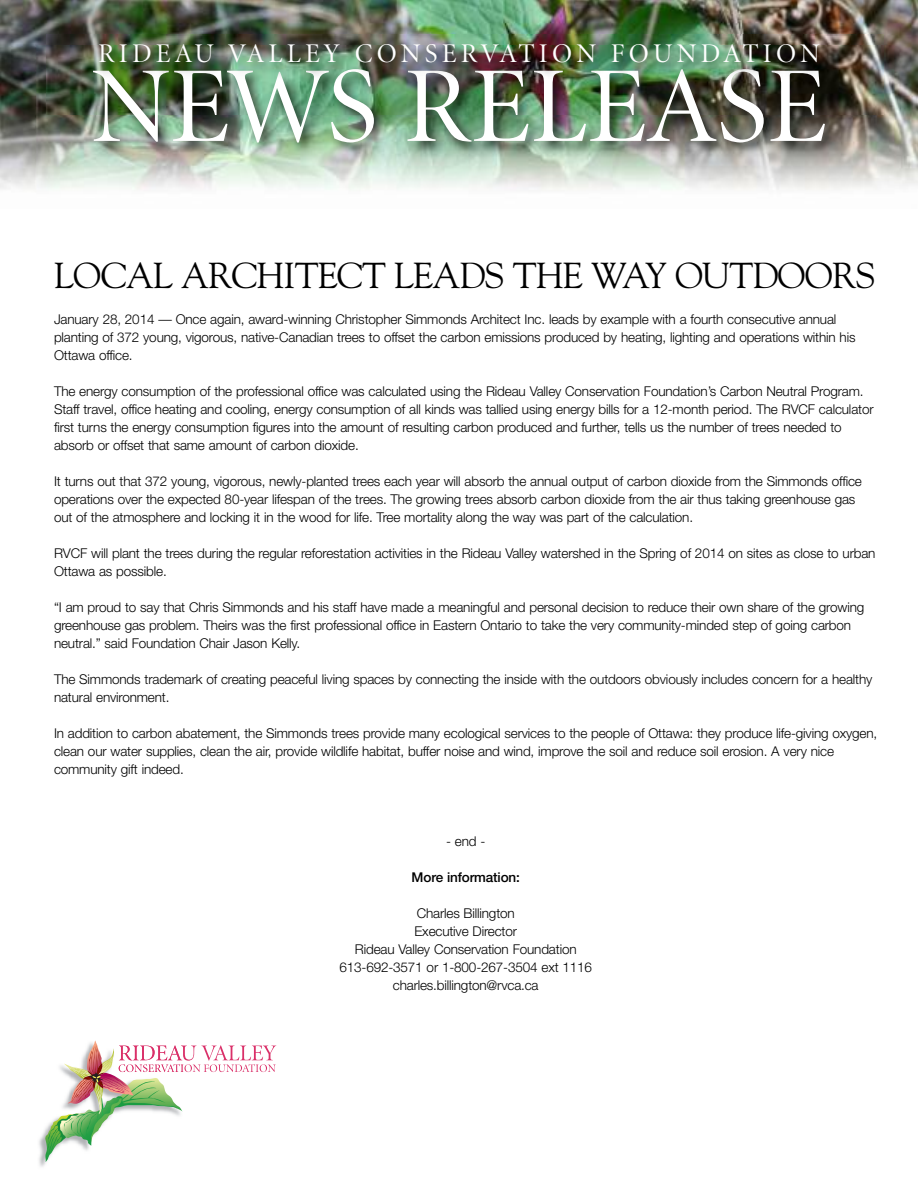
<style>
.page{position:relative;width:918px;height:1188px;background:#fff}
.page>*{position:absolute;margin:0;border:0;box-sizing:border-box;transform-origin:0 0}
.t1{font:108px "Minion Display";color:#fff}
.t2{font:36px "Goudy";letter-spacing:-.025em;color:#000}
.t3{font:27px "Minion Display";letter-spacing:.155em;color:#fff}
.t4{font:300 13.5px/18px "Helvetica Neue";letter-spacing:-.01em;color:#000}
.t5{font:500 13.5px "Helvetica Neue";letter-spacing:-.01em;color:#000}
</style>
<div class="page">
<img style="left:0;top:0;width:918px;height:189px">
<img style="left:36px;top:45px;width:858px;height:146px">
<img style="left:39px;top:1040px;width:57px;height:127px">
<svg style="left:43px;top:1041px;width:233px;height:121px"></svg>
<img style="left:47px;top:35px;width:837px;height:79px">
<img style="left:93px;top:69px;width:552px;height:45px">
<h3 class="t3" style="left:98px;top:42px;width:723px">RIDEAU VALLEY CONSERVATION FOUNDATION</h3>
<h1 class="t1" style="left:91px;top:64px;width:737px">NEWS RELEASE</h1>
<h2 class="t2" style="left:54px;top:255px;width:823px">LOCAL ARCHITECT LEADS THE WAY OUTDOORS</h2>
<p class="t4" style="left:54px;top:311px;width:803px">January 28, 2014 — Once again, award-winning Christopher Simmonds Architect Inc. leads by example with a fourth consecutive annual planting of 372 young, vigorous, native-Canadian trees to offset the carbon emissions produced by heating, lighting and operations within his<br>Ottawa office.</p>
<p class="t4" style="left:54px;top:383px;width:821px">The energy consumption of the professional office was calculated using the Rideau Valley Conservation Foundation’s Carbon Neutral Program.<br>Staff travel, office heating and cooling, energy consumption of all kinds was tallied using energy bills for a 12-month period. The RVCF calculator first turns the energy consumption figures into the amount of resulting carbon produced and further, tells us the number of trees needed to absorb or offset that same amount of carbon dioxide.</p>
<p class="t4" style="left:54px;top:473px;width:809px">It turns out that 372 young, vigorous, newly-planted trees each year will absorb the annual output of carbon dioxide from the Simmonds office operations over the expected 80-year lifespan of the trees. The growing trees absorb carbon dioxide from the air thus taking greenhouse gas out of the atmosphere and locking it in the wood for life. Tree mortality along the way was part of the calculation.</p>
<p class="t4" style="left:54px;top:545px;width:823px">RVCF will plant the trees during the regular reforestation activities in the Rideau Valley watershed in the Spring of 2014 on sites as close to urban<br>Ottawa as possible.</p>
<p class="t4" style="left:54px;top:599px;width:812px">“I am proud to say that Chris Simmonds and his staff have made a meaningful and personal decision to reduce their own share of the growing greenhouse gas problem. Theirs was the first professional office in Eastern Ontario to take the very community-minded step of going carbon neutral.” said Foundation Chair Jason Kelly.</p>
<p class="t4" style="left:54px;top:671px;width:820px">The Simmonds trademark of creating peaceful living spaces by connecting the inside with the outdoors obviously includes concern for a healthy natural environment.</p>
<p class="t4" style="left:54px;top:725px;width:825px">In addition to carbon abatement, the Simmonds trees provide many ecological services to the people of Ottawa: they produce life-giving oxygen, clean our water supplies, clean the air, provide wildlife habitat, buffer noise and wind, improve the soil and reduce soil erosion. A very nice community gift indeed.</p>
<p class="t4" style="left:446px;top:833px;width:41px">- end -</p>
<p class="t5" style="left:412px;top:872px;width:110px">More information:</p>
<p class="t4" style="left:339px;top:905px;width:254px;text-align:center">Charles Billington<br>Executive Director<br>Rideau Valley Conservation Foundation<br>613-692-3571 or 1-800-267-3504 ext 1116 charles.billington@rvca.ca</p>
</div>
